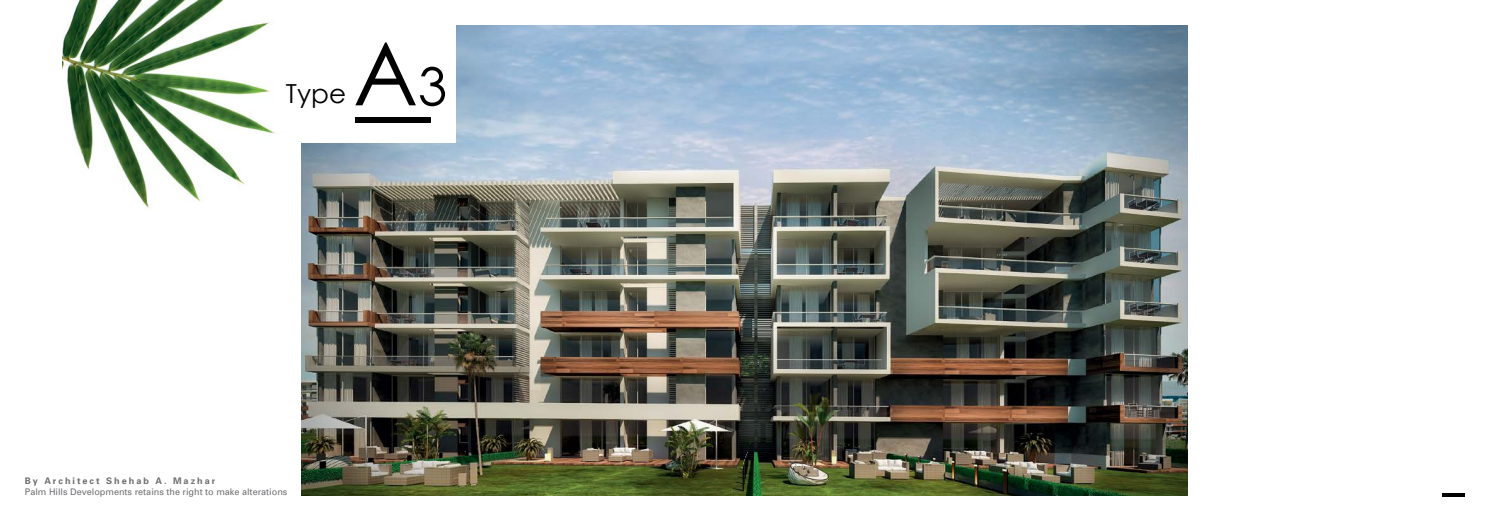
<style>
.page{position:relative;width:1489px;height:521px;background:#fff}
.page>*{position:absolute;margin:0;border:0;box-sizing:border-box;transform-origin:0 0}
.t1{font:87.5px "Century Gothic";color:#000}
.t2{font:26.25px "Century Gothic";color:#000}
.t3{font:9.1px "Univers";color:#6d6e71}
.t4{font:700 9.1px "Univers";letter-spacing:.22em;color:#6d6e71}
.s1{font-size:52.5px}
</style>
<div class="page">
<img style="left:301px;top:25px;width:886px;height:471px">
<hr style="left:1441px;top:493px;width:22px;height:3px;background:#000">
<div style="left:62px;top:0;width:394px;height:143px;background:#fff"></div>
<img style="left:62px;top:0;width:213px;height:211px">
<div style="left:355px;top:118px;width:76px;height:5px;background:#000"></div>
<h2 class="t2" style="left:286px;top:76px;width:62px">Type</h2>
<h1 class="t1" style="left:353px;top:17px;width:95px">A<span class="s1">3</span></h1>
<p class="t4" style="left:25px;top:475px;width:192px">By Architect Shehab A. Mazhar</p>
<p class="t3" style="left:25px;top:486px;width:264px">Palm Hills Developments retains the right to make alterations</p>
</div>
